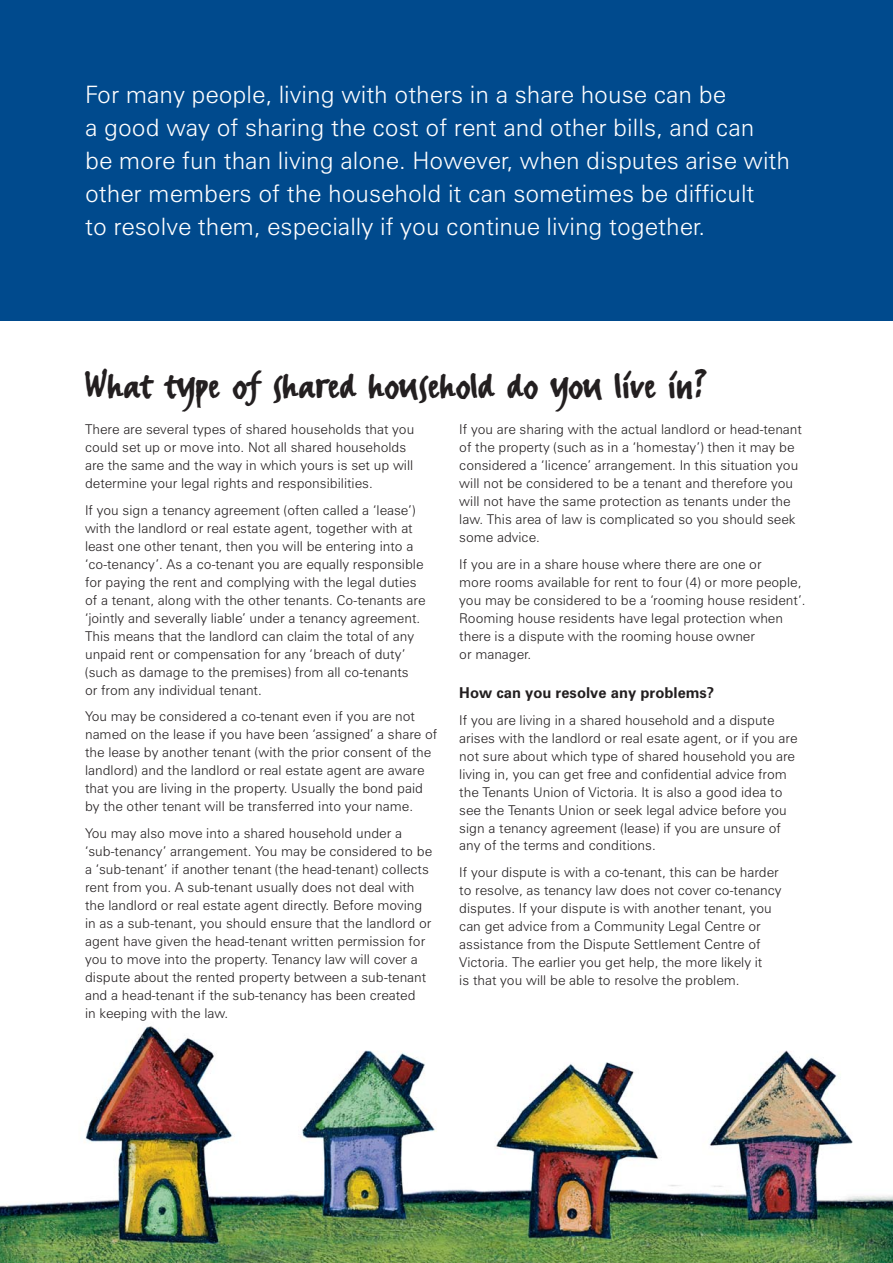
<style>
.page{position:relative;width:893px;height:1263px;background:#fff}
.page>*{position:absolute;margin:0;border:0;box-sizing:border-box;transform-origin:0 0}
.t1{font:45px "FF Erikrighthand";color:#231f20}
.t2{font:300 24px/33px "Zurich BT";color:#fff}
.t3{font:700 15px "Zurich BT";color:#231f20}
.t4{font:300 13.5px/18px "Zurich BT";color:#231f20}
</style>
<div class="page">
<div style="left:0;top:0;width:893px;height:321px;background:#004a8d"></div>
<img style="left:0;top:1026px;width:893px;height:237px">
<p class="t2" style="left:85px;top:80px;width:706px">For many people, living with others in a share house can be<br>a good way of sharing the cost of rent and other bills, and can<br>be more fun than living alone. However, when disputes arise with other members of the household it can sometimes be difficult<br>to resolve them, especially if you continue living together.</p>
<h1 class="t1" style="left:85px;top:356px;width:621px">What type of shared household do you live in?</h1>
<p class="t4" style="left:85px;top:422px;width:331px">There are several types of shared households that you could set up or move into. Not all shared households are the same and the way in which yours is set up will determine your legal rights and responsibilities.</p>
<p class="t4" style="left:85px;top:502px;width:342px">If you sign a tenancy agreement (often called a ‘lease’) with the landlord or real estate agent, together with at least one other tenant, then you will be entering into a ‘co-tenancy’. As a co-tenant you are equally responsible for paying the rent and complying with the legal duties of a tenant, along with the other tenants. Co-tenants are ‘jointly and severally liable’ under a tenancy agreement.<br>This means that the landlord can claim the total of any unpaid rent or compensation for any ‘breach of duty’ (such as damage to the premises) from all co-tenants<br>or from any individual tenant.</p>
<p class="t4" style="left:85px;top:709px;width:354px">You may be considered a co-tenant even if you are not named on the lease if you have been ‘assigned’ a share of the lease by another tenant (with the prior consent of the landlord) and the landlord or real estate agent are aware that you are living in the property. Usually the bond paid by the other tenant will be transferred into your name.</p>
<p class="t4" style="left:85px;top:825px;width:348px">You may also move into a shared household under a ‘sub-tenancy’ arrangement. You may be considered to be a ‘sub-tenant’ if another tenant (the head-tenant) collects rent from you. A sub-tenant usually does not deal with the landlord or real estate agent directly. Before moving in as a sub-tenant, you should ensure that the landlord or agent have given the head-tenant written permission for you to move into the property. Tenancy law will cover a dispute about the rented property between a sub-tenant and a head-tenant if the sub-tenancy has been created<br>in keeping with the law.</p>
<p class="t4" style="left:459px;top:422px;width:344px">If you are sharing with the actual landlord or head-tenant of the property (such as in a ‘homestay’) then it may be considered a ‘licence’ arrangement. In this situation you will not be considered to be a tenant and therefore you will not have the same protection as tenants under the law. This area of law is complicated so you should seek some advice.</p>
<p class="t4" style="left:459px;top:556px;width:348px">If you are in a share house where there are one or<br>more rooms available for rent to four (4) or more people, you may be considered to be a ‘rooming house resident’.<br>Rooming house residents have legal protection when there is a dispute with the rooming house owner<br>or manager.</p>
<p class="t3" style="left:459px;top:687px;width:257px">How can you resolve any problems?</p>
<p class="t4" style="left:459px;top:712px;width:340px">If you are living in a shared household and a dispute arises with the landlord or real esate agent, or if you are not sure about which type of shared household you are living in, you can get free and confidential advice from the Tenants Union of Victoria. It is also a good idea to see the Tenants Union or seek legal advice before you sign a tenancy agreement (lease) if you are unsure of any of the terms and conditions.</p>
<p class="t4" style="left:459px;top:864px;width:324px">If your dispute is with a co-tenant, this can be harder to resolve, as tenancy law does not cover co-tenancy disputes. If your dispute is with another tenant, you can get advice from a Community Legal Centre or assistance from the Dispute Settlement Centre of Victoria. The earlier you get help, the more likely it<br>is that you will be able to resolve the problem.</p>
</div>
